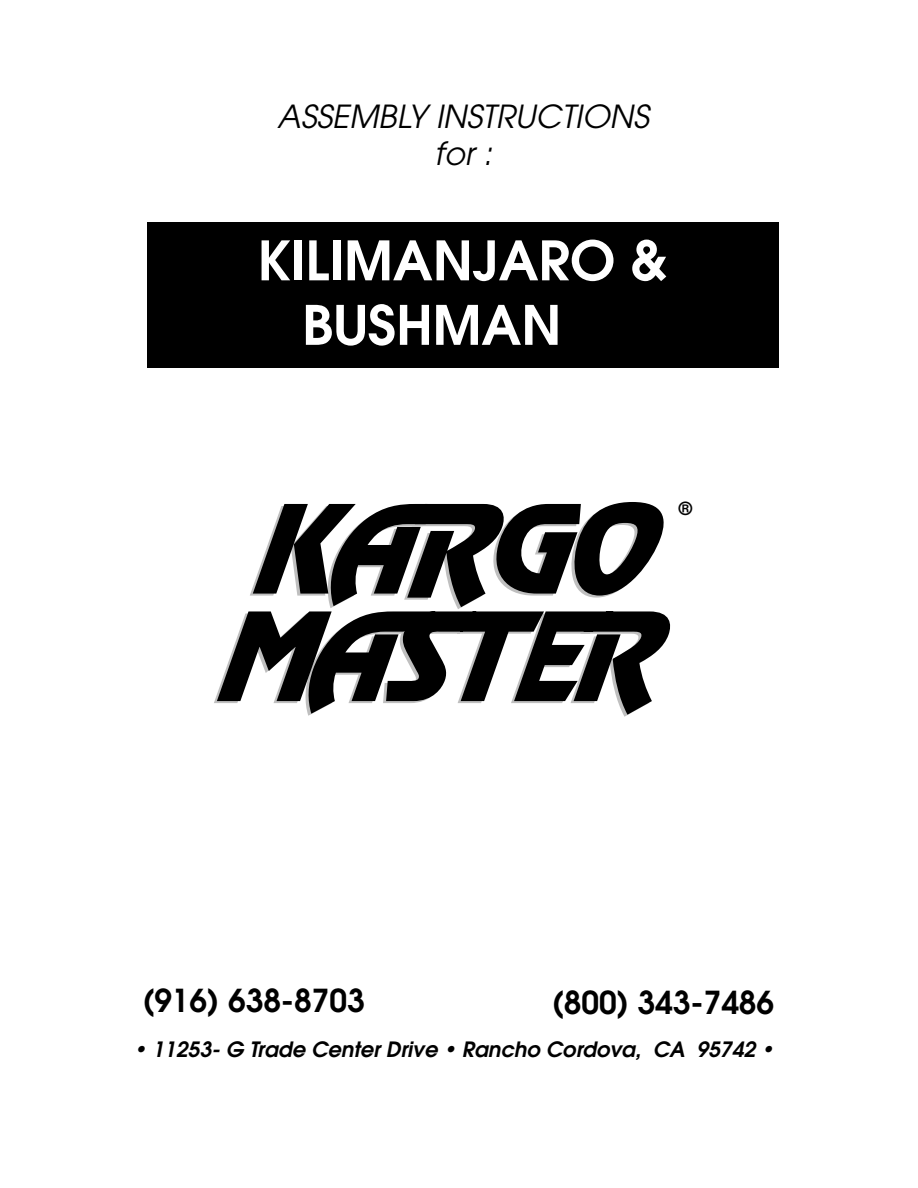
<style>
.page{position:relative;width:918px;height:1188px;background:#fff}
.page>*{position:absolute;margin:0;border:0;box-sizing:border-box;transform-origin:0 0}
.t1{font:600 54px/64.5px "Avant Garde";color:#fff}
.t2{font:italic 31.65px/37.7px "Avant Garde";color:#000;text-align:center}
.t3{font:600 31.5px "Avant Garde";color:#000}
.t4{font:italic 600 21px "Avant Garde";color:#000}
.t5{font:600 18px "Avant Garde";color:#000}
</style>
<div class="page">
<div style="left:147px;top:222px;width:632px;height:146px;background:#000"></div>
<svg style="left:217px;top:502px;width:454px;height:213px"></svg>
<h2 class="t2" style="left:277px;top:97px;width:373px">ASSEMBLY INSTRUCTIONS for :</h2>
<h1 class="t1" style="left:302px;top:227px;width:367px;text-indent:-45px">KILIMANJARO &amp;<br>BUSHMAN</h1>
<p class="t5" style="left:679px;top:496px;width:15px">®</p>
<h3 class="t3" style="left:142px;top:980px;width:224px">(916) 638-8703</h3>
<h3 class="t3" style="left:552px;top:982px;width:224px">(800) 343-7486</h3>
<p class="t4" style="left:134px;top:1036px;width:641px">• 11253- G Trade Center Drive • Rancho Cordova, CA 95742 •</p>
</div>
